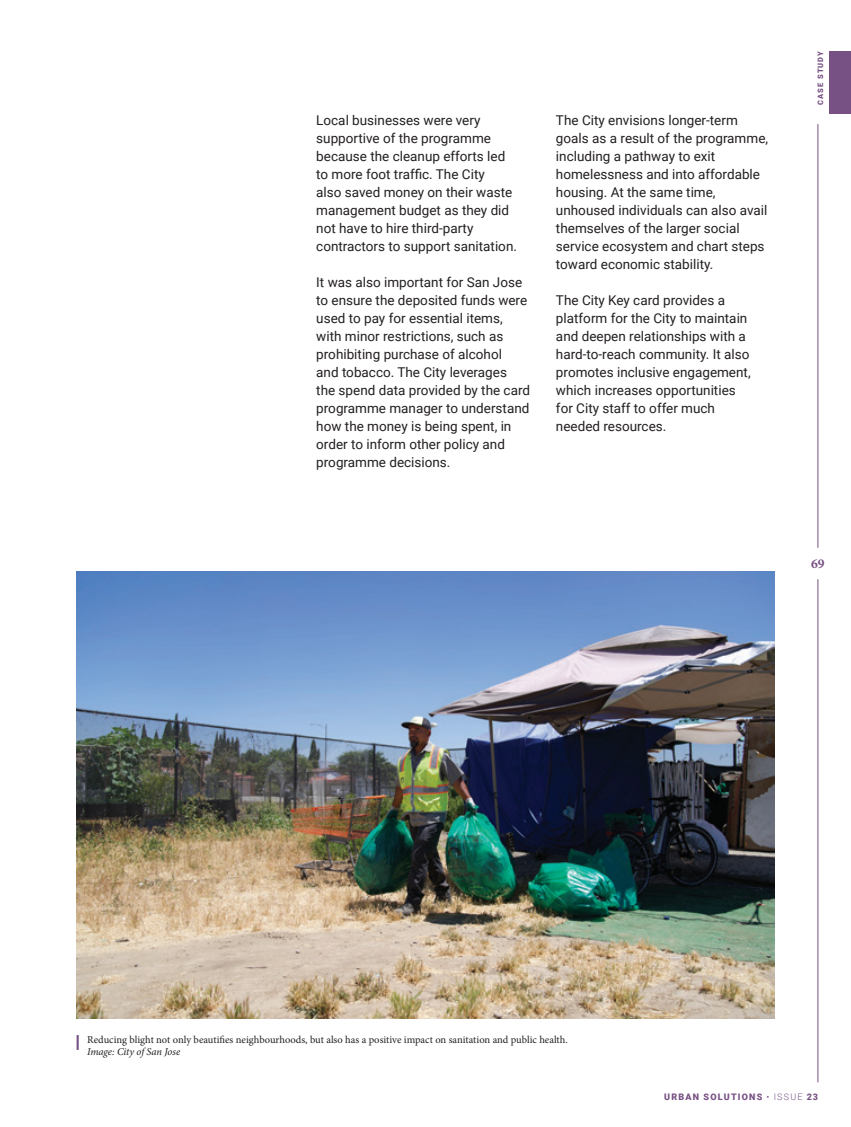
<style>
.page{position:relative;width:851px;height:1127px;background:#fff}
.page>*{position:absolute;margin:0;border:0;box-sizing:border-box;transform-origin:0 0}
.t1{font:13.5px/18px "Roboto";color:#231f20}
.t2{font:700 13.5px "Minion Pro";color:#775184}
.t3{font:10.5px "Minion Pro";color:#231f20}
.t4{font:italic 10.5px "Minion Pro";letter-spacing:-.01em;color:#231f20}
.t5{font:900 9px "Roboto";letter-spacing:.135em;color:#775184}
.t6{font:900 7.5px "Roboto";letter-spacing:.135em;color:#775184}
.s1{font-weight:300}
</style>
<div class="page">
<img style="left:77px;top:571px;width:697px;height:447px">
<svg style="left:77px;top:1035px;width:2px;height:15px"></svg>
<hr style="left:817px;top:579px;width:1px;height:503px;background:#775184">
<hr style="left:817px;top:124px;width:1px;height:424px;background:#775184">
<div style="left:829px;top:51px;width:21px;height:62px;background:#775184"></div>
<p class="t1" style="left:316px;top:111px;width:202px">Local businesses were very supportive of the programme because the cleanup efforts led to more foot traffic. The City<br>also saved money on their waste management budget as they did not have to hire third-party contractors to support sanitation.</p>
<p class="t1" style="left:316px;top:273px;width:215px">It was also important for San Jose to ensure the deposited funds were used to pay for essential items, with minor restrictions, such as prohibiting purchase of alcohol<br>and tobacco. The City leverages<br>the spend data provided by the card programme manager to understand how the money is being spent, in order to inform other policy and programme decisions.</p>
<p class="t1" style="left:556px;top:111px;width:214px">The City envisions longer-term goals as a result of the programme, including a pathway to exit homelessness and into affordable housing. At the same time, unhoused individuals can also avail themselves of the larger social service ecosystem and chart steps toward economic stability.</p>
<p class="t1" style="left:556px;top:291px;width:196px">The City Key card provides a platform for the City to maintain and deepen relationships with a hard-to-reach community. It also promotes inclusive engagement, which increases opportunities for City staff to offer much needed resources.</p>
<p class="t6" style="left:815px;top:105px;width:55px;rotate:-90deg">CASE STUDY</p>
<p class="t2" style="left:811px;top:554px;width:15px">69</p>
<p class="t3" style="left:87px;top:1032px;width:482px">Reducing blight not only beautifies neighbourhoods, but also has a positive impact on sanitation and public health.</p>
<p class="t4" style="left:87px;top:1044px;width:94px">Image: City of San Jose</p>
<p class="t5" style="left:664px;top:1090px;width:155px">URBAN SOLUTIONS <span class="s1">• ISSUE</span> 23</p>
</div>
